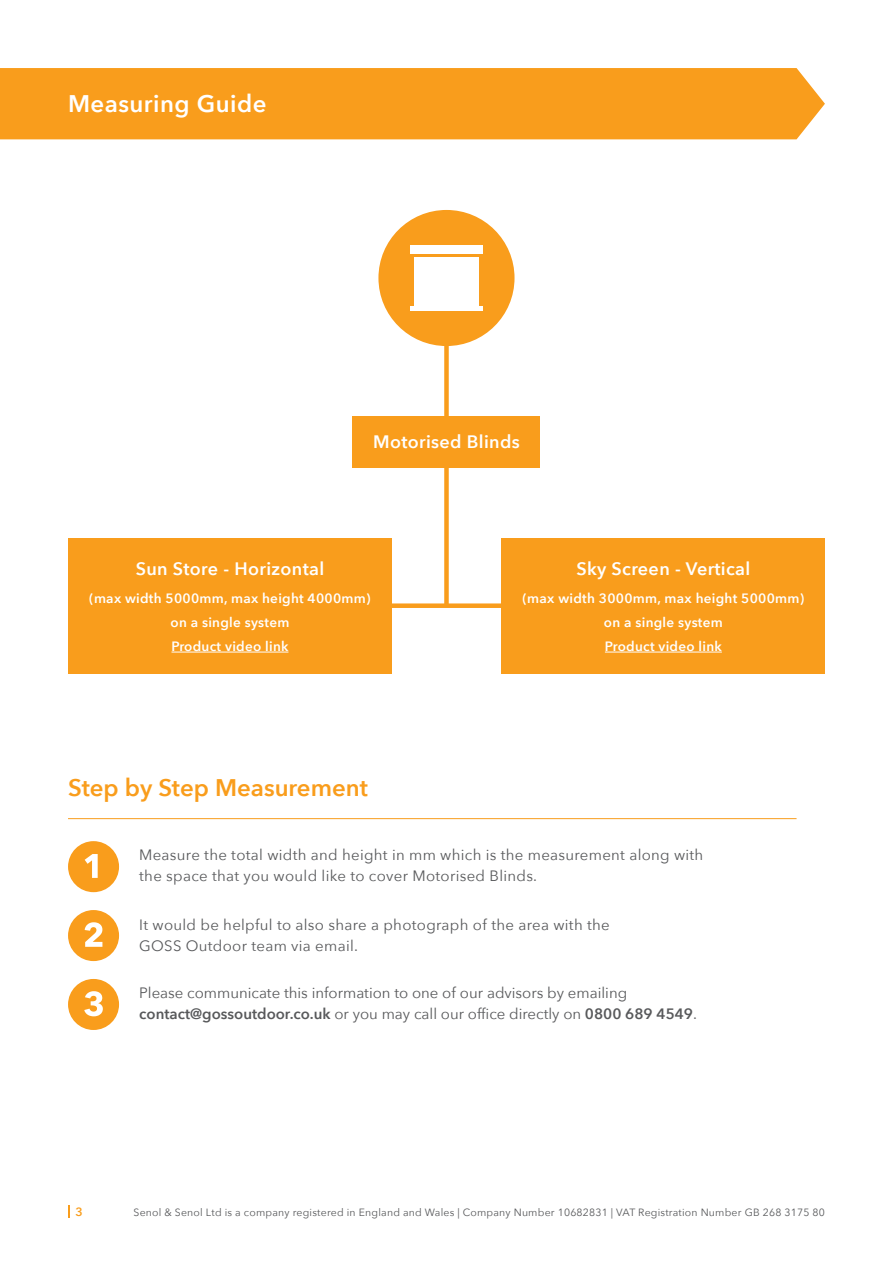
<style>
.page{position:relative;width:893px;height:1263px;background:#fff}
.page>*{position:absolute;margin:0;border:0;box-sizing:border-box;transform-origin:0 0}
.t1{font:600 24px "Avenir Next";color:#f99d1c}
.t2{font:600 24px "Avenir Next";letter-spacing:.02em;color:#fff}
.t3{font:600 18px "Avenir Next";letter-spacing:.02em;color:#fff}
.t4{font:15px/21px "Avenir Next";letter-spacing:.02em;color:#58595b}
.t5{font:15px/21px "Avenir Next";color:#58595b}
.t6{font:600 13.5px/24px "Avenir Next";letter-spacing:.02em;color:#fff;text-align:center}
.t7{font:600 12px "Avenir Next";color:#f99d1c}
.t8{font:10.5px "Avenir Next";letter-spacing:.02em;color:#58595b}
.s1{font-weight:600}
</style>
<div class="page">
<svg style="left:69px;top:1205px;width:1px;height:13px"></svg>
<div style="left:444px;top:278px;width:5px;height:328px;background:#f99d1c"></div>
<div style="left:283px;top:603px;width:327px;height:5px;background:#f99d1c"></div>
<div style="left:0;top:68px;width:825px;height:71px;background:#f99d1c"></div>
<div style="left:68px;top:538px;width:323px;height:135px;background:#f99d1c"></div>
<hr style="left:171px;top:652px;width:117px;height:1px;background:#fff">
<div style="left:501px;top:538px;width:324px;height:135px;background:#f99d1c"></div>
<hr style="left:605px;top:652px;width:117px;height:1px;background:#fff">
<hr style="left:68px;top:818px;width:729px;height:1px;background:#f99d1c">
<div style="left:68px;top:841px;width:51px;height:51px;background:#f99d1c;border-radius:50%"></div>
<svg style="left:85px;top:854px;width:13px;height:24px"></svg>
<div style="left:68px;top:910px;width:51px;height:51px;background:#f99d1c;border-radius:50%"></div>
<svg style="left:85px;top:922px;width:17px;height:25px"></svg>
<div style="left:68px;top:979px;width:51px;height:51px;background:#f99d1c;border-radius:50%"></div>
<svg style="left:84px;top:991px;width:19px;height:25px"></svg>
<div style="left:353px;top:417px;width:187px;height:51px;background:#f99d1c"></div>
<div style="left:378px;top:210px;width:136px;height:136px;background:#f99d1c;border-radius:50%"></div>
<div style="left:410px;top:246px;width:73px;height:8px;background:#fff"></div>
<hr style="left:410px;top:306px;width:73px;height:4px;background:#fff">
<div style="left:414px;top:258px;width:65px;height:52px;background:#fff"></div>
<h1 class="t2" style="left:68px;top:83px;width:200px">Measuring Guide</h1>
<p class="t3" style="left:373px;top:426px;width:148px">Motorised Blinds</p>
<p class="t3" style="left:136px;top:553px;width:190px">Sun Store - Horizontal</p>
<p class="t6" style="left:89px;top:586px;width:283px">(max width 5000mm, max height 4000mm) on a single system<br>Product video link</p>
<h1 class="t1" style="left:68px;top:767px;width:301px">Step by Step Measurement</h1>
<p class="t3" style="left:576px;top:553px;width:175px">Sky Screen - Vertical</p>
<p class="t6" style="left:522px;top:586px;width:283px">(max width 3000mm, max height 5000mm) on a single system<br>Product video link</p>
<p class="t4" style="left:139px;top:844px;width:566px">Measure the total width and height in mm which is the measurement along with the space that you would like to cover Motorised Blinds.</p>
<p class="t4" style="left:139px;top:914px;width:472px">It would be helpful to also share a photograph of the area with the<br>GOSS Outdoor team via email.</p>
<p class="t5" style="left:139px;top:982px;width:559px">Please communicate this information to one of our advisors by emailing <span class="s1">contact@gossoutdoor.co.uk</span> or you may call our office directly on <span class="s1">0800 689 4549</span>.</p>
<p class="t7" style="left:75px;top:1201px;width:9px">3</p>
<p class="t8" style="left:134px;top:1203px;width:693px">Senol &amp; Senol Ltd is a company registered in England and Wales | Company Number 10682831 | VAT Registration Number GB 268 3175 80</p>
</div>
